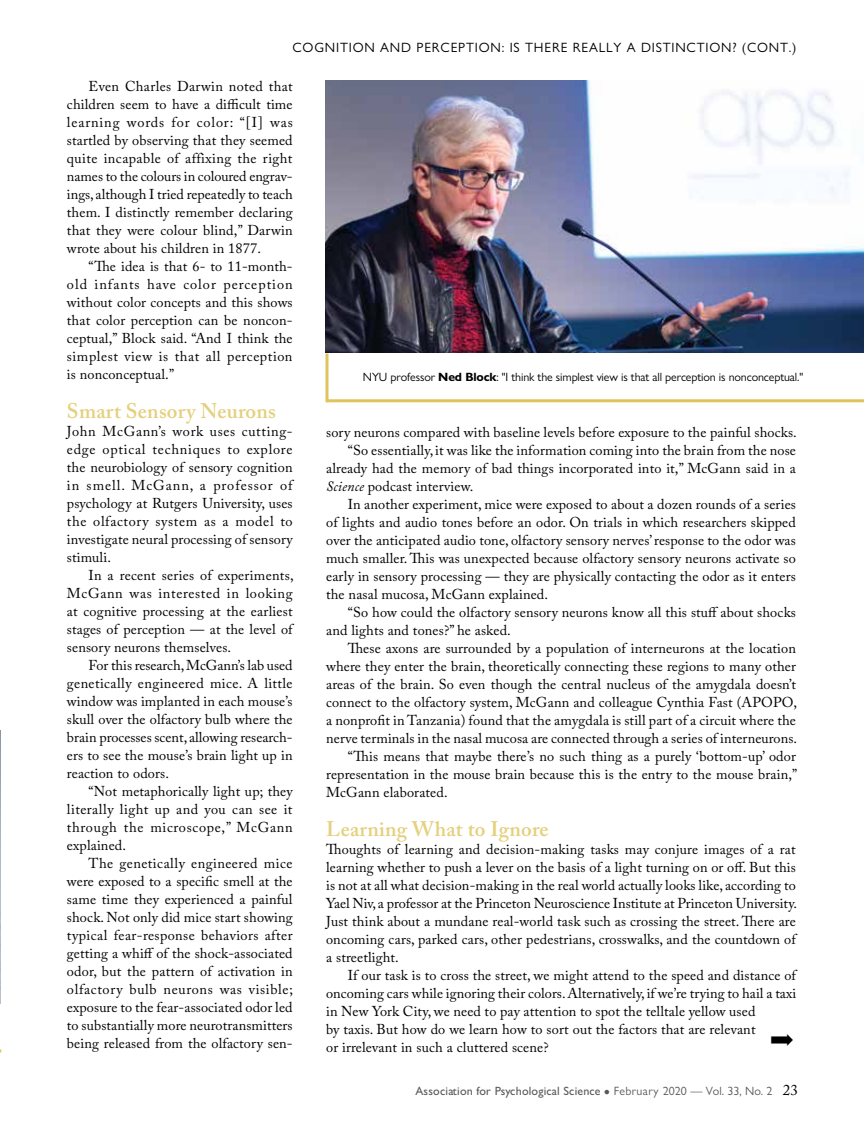
<style>
.page{position:relative;width:864px;height:1134px;background:#fff}
.page>*{position:absolute;margin:0;border:0;box-sizing:border-box;transform-origin:0 0}
.t1{font:600 21px "Adobe Caslon Pro";letter-spacing:.01em;color:#e4d07d}
.t2{font:14.25px/18px "Adobe Caslon Pro";letter-spacing:.01em;color:#000;text-align:justify}
.t3{font:13.5px "Gill Sans Nova";letter-spacing:.06em;color:#000}
.t4{font:12px "Gill Sans Nova";letter-spacing:-.01em;color:#000}
.t5{font:500 12px "Gill Sans Nova";letter-spacing:.02em;color:#58595b}
.s1{font-weight:700}
.s2{font-style:italic}
.s3{font-weight:600;font-size:10.5px}
.s4{font-weight:400}
.s5{font-family:"Adobe Caslon Pro";font-weight:400;font-size:15px;color:#000}
</style>
<div class="page">
<img style="left:0;top:731px;width:1px;height:272px">
<img style="left:326px;top:80px;width:538px;height:273px">
<hr style="left:327px;top:399px;width:537px;height:3px;background:#ddc45c">
<hr style="left:326px;top:354px;width:2px;height:48px;background:#ddc45c">
<p class="t3" style="left:293px;top:39px;width:505px">COGNITION AND PERCEPTION: IS THERE REALLY A DISTINCTION? (CONT.)</p>
<p class="t2" style="left:67px;top:78px;width:227px;text-indent:22px">Even Charles Darwin noted that children seem to have a difficult time learning words for color: “[I] was startled by observing that they seemed quite incapable of affixing the right names to the colours in coloured engrav&shy;ings, although I tried repeatedly to teach them. I distinctly remember declaring that they were colour blind,” Darwin wrote about his children in 1877.</p>
<p class="t2" style="left:67px;top:258px;width:227px;text-indent:22px">“The idea is that 6- to 11-month&shy;old infants have color perception without color concepts and this shows that color perception can be noncon&shy;ceptual,” Block said. “And I think the simplest view is that all perception is nonconceptual.”</p>
<h1 class="t1" style="left:67px;top:399px;width:211px">Smart Sensory Neurons</h1>
<p class="t2" style="left:67px;top:423px;width:227px">John McGann’s work uses cutting&shy;edge optical techniques to explore the neurobiology of sensory cognition in smell. McGann, a professor of psychology at Rutgers University, uses the olfactory system as a model to investigate neural processing of sensory stimuli.</p>
<p class="t2" style="left:67px;top:567px;width:228px;text-indent:22px">In a recent series of experiments, McGann was interested in looking at cognitive processing at the earliest stages of perception — at the level of sensory neurons themselves.</p>
<p class="t2" style="left:67px;top:657px;width:227px;text-indent:22px">For this research, McGann’s lab used genetically engineered mice. A little window was implanted in each mouse’s skull over the olfactory bulb where the brain processes scent, allowing research&shy;ers to see the mouse’s brain light up in reaction to odors.</p>
<p class="t2" style="left:67px;top:783px;width:227px;text-indent:22px">“Not metaphorically light up; they literally light up and you can see it through the microscope,” McGann explained.</p>
<p class="t2" style="left:67px;top:855px;width:228px;text-indent:22px">The genetically engineered mice were exposed to a specific smell at the same time they experienced a painful shock. Not only did mice start showing typical fear-response behaviors after getting a whiff of the shock-associated odor, but the pattern of activation in olfactory bulb neurons was visible; exposure to the fear-associated odor led to substantially more neurotransmitters being released from the olfactory sen-</p>
<p class="t4" style="left:363px;top:369px;width:442px">NYU professor <span class="s1">Ned Block</span>: "I think the simplest view is that all perception is nonconceptual."</p>
<p class="t2" style="left:326px;top:423px;width:472px">sory neurons compared with baseline levels before exposure to the painful shocks.</p>
<p class="t2" style="left:348px;top:441px;width:450px">“So essentially, it was like the information coming into the brain from the nose</p>
<p class="t2" style="left:326px;top:459px;width:471px">already had the memory of bad things incorporated into it,” McGann said in a</p>
<p class="t2" style="left:326px;top:477px;width:149px"><span class="s2">Science</span> podcast interview.</p>
<p class="t2" style="left:348px;top:495px;width:450px">In another experiment, mice were exposed to about a dozen rounds of a series</p>
<p class="t2" style="left:326px;top:513px;width:471px">of lights and audio tones before an odor. On trials in which researchers skipped</p>
<p class="t2" style="left:326px;top:531px;width:471px">over the anticipated audio tone, olfactory sensory nerves’ response to the odor was</p>
<p class="t2" style="left:326px;top:549px;width:471px">much smaller. This was unexpected because olfactory sensory neurons activate so</p>
<p class="t2" style="left:326px;top:567px;width:471px">early in sensory processing — they are physically contacting the odor as it enters</p>
<p class="t2" style="left:326px;top:585px;width:223px">the nasal mucosa, McGann explained.</p>
<p class="t2" style="left:348px;top:603px;width:450px">“So how could the olfactory sensory neurons know all this stuff about shocks</p>
<p class="t2" style="left:326px;top:621px;width:186px">and lights and tones?” he asked.</p>
<p class="t2" style="left:348px;top:639px;width:450px">These axons are surrounded by a population of interneurons at the location</p>
<p class="t2" style="left:326px;top:657px;width:471px">where they enter the brain, theoretically connecting these regions to many other</p>
<p class="t2" style="left:326px;top:675px;width:471px">areas of the brain. So even though the central nucleus of the amygdala doesn’t</p>
<p class="t2" style="left:326px;top:693px;width:472px">connect to the olfactory system, McGann and colleague Cynthia Fast (APOPO,</p>
<p class="t2" style="left:326px;top:711px;width:471px">a nonprofit in Tanzania) found that the amygdala is still part of a circuit where the</p>
<p class="t2" style="left:326px;top:729px;width:473px">nerve terminals in the nasal mucosa are connected through a series of interneurons.</p>
<p class="t2" style="left:348px;top:747px;width:450px">“This means that maybe there’s no such thing as a purely ‘bottom-up’ odor</p>
<p class="t2" style="left:326px;top:765px;width:473px">representation in the mouse brain because this is the entry to the mouse brain,”</p>
<p class="t2" style="left:326px;top:783px;width:123px">McGann elaborated.</p>
<h1 class="t1" style="left:326px;top:816px;width:224px">Learning What to Ignore</h1>
<p class="t2" style="left:326px;top:840px;width:472px">Thoughts of learning and decision-making tasks may conjure images of a rat learning whether to push a lever on the basis of a light turning on or off. But this is not at all what decision-making in the real world actually looks like, according to Yael Niv, a professor at the Princeton Neuroscience Institute at Princeton University.<br>Just think about a mundane real-world task such as crossing the street. There are oncoming cars, parked cars, other pedestrians, crosswalks, and the countdown of a streetlight.</p>
<p class="t2" style="left:326px;top:966px;width:472px;text-align:left;text-indent:22px">If our task is to cross the street, we might attend to the speed and distance of oncoming cars while ignoring their colors. Alternatively, if we’re trying to hail a taxi in New York City, we need to pay attention to spot the telltale yellow used<br>by taxis. But how do we learn how to sort out the factors that are relevant<br>or irrelevant in such a cluttered scene?</p>
<p class="t5" style="left:416px;top:1084px;width:384px">Association for Psychological Science <span class="s3">●</span> <span class="s4">February 2020 — Vol. 33, No. 2</span> <span class="s5">23</span></p>
</div>
